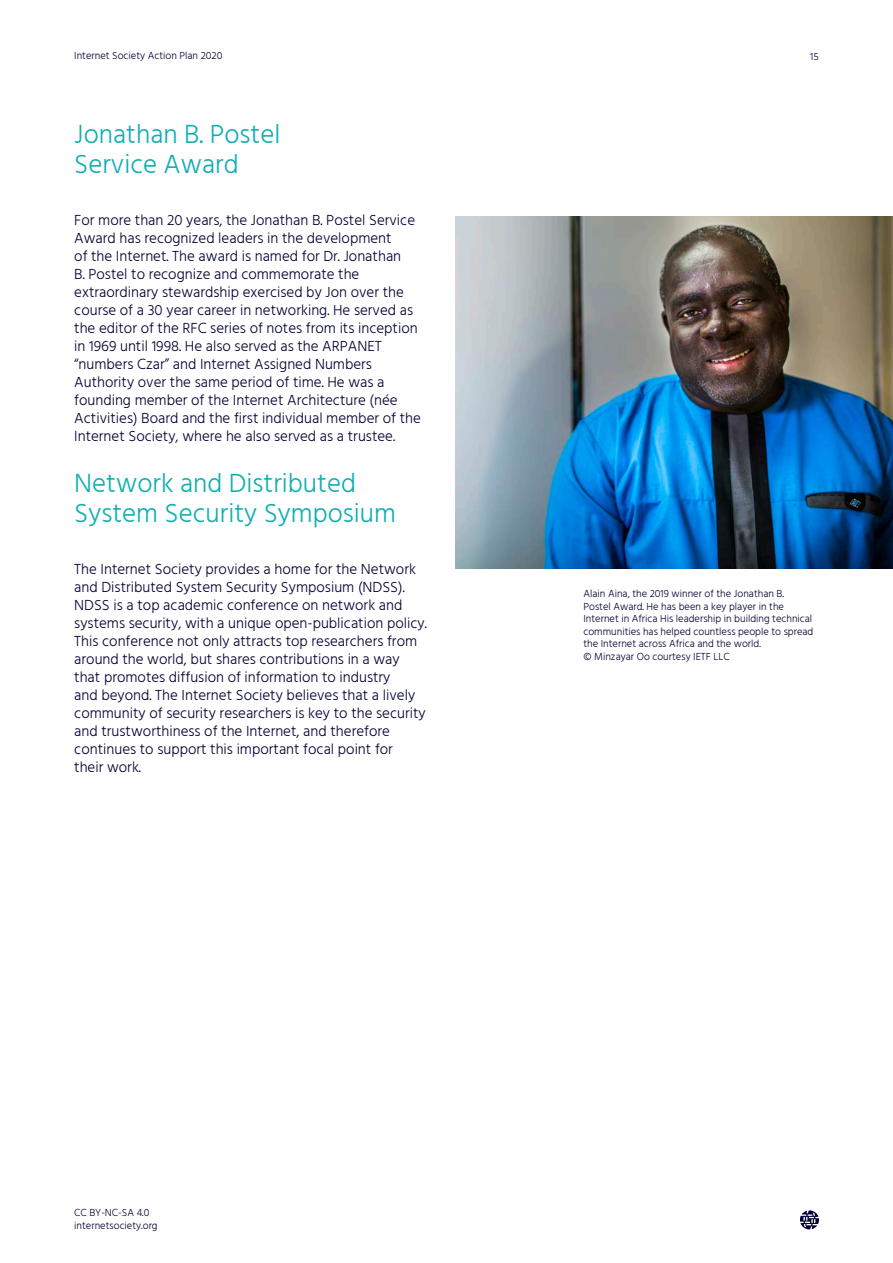
<style>
.page{position:relative;width:893px;height:1263px;background:#fff}
.page>*{position:absolute;margin:0;border:0;box-sizing:border-box;transform-origin:0 0}
.Sub_heading{font:300 27px/30px "Hind";color:#10aeb1}
.Body_copy{font:300 15px/18px "Hind";color:#003}
.Photo_Caption{font:300 10.5px/12.6px "Hind";color:#003}
</style>
<div class="page">
<svg style="left:800px;top:1210px;width:19px;height:19px"></svg>
<img style="left:455px;top:216px;width:438px;height:353px">
<p class="Photo_Caption" style="left:74px;top:50px;width:150px">Internet Society Action Plan 2020</p>
<p class="Photo_Caption" style="left:810px;top:51px;width:10px">15</p>
<p class="Sub_heading" style="left:74px;top:121px;width:208px">Jonathan B. Postel<br>Service Award</p>
<p class="Body_copy" style="left:74px;top:212px;width:348px">For more than 20 years, the Jonathan B. Postel Service Award has recognized leaders in the development<br>of the Internet. The award is named for Dr. Jonathan<br>B. Postel to recognize and commemorate the extraordinary stewardship exercised by Jon over the course of a 30 year career in networking. He served as the editor of the RFC series of notes from its inception in 1969 until 1998. He also served as the ARPANET “numbers Czar” and Internet Assigned Numbers Authority over the same period of time. He was a founding member of the Internet Architecture (née Activities) Board and the first individual member of the Internet Society, where he also served as a trustee.</p>
<p class="Sub_heading" style="left:74px;top:469px;width:323px">Network and Distributed<br>System Security Symposium</p>
<p class="Body_copy" style="left:74px;top:561px;width:354px">The Internet Society provides a home for the Network and Distributed System Security Symposium (NDSS).<br>NDSS is a top academic conference on network and systems security, with a unique open-publication policy.<br>This conference not only attracts top researchers from around the world, but shares contributions in a way that promotes diffusion of information to industry<br>and beyond. The Internet Society believes that a lively community of security researchers is key to the security and trustworthiness of the Internet, and therefore continues to support this important focal point for<br>their work.</p>
<p class="Photo_Caption" style="left:583px;top:588px;width:231px">Alain Aina, the 2019 winner of the Jonathan B.<br>Postel Award. He has been a key player in the Internet in Africa His leadership in building technical communities has helped countless people to spread the Internet across Africa and the world.</p>
<p class="Photo_Caption" style="left:583px;top:651px;width:148px">© Minzayar Oo courtesy IETF LLC</p>
<p class="Photo_Caption" style="left:74px;top:1207px;width:85px">CC BY-NC-SA 4.0 internetsociety.org</p>
</div>
